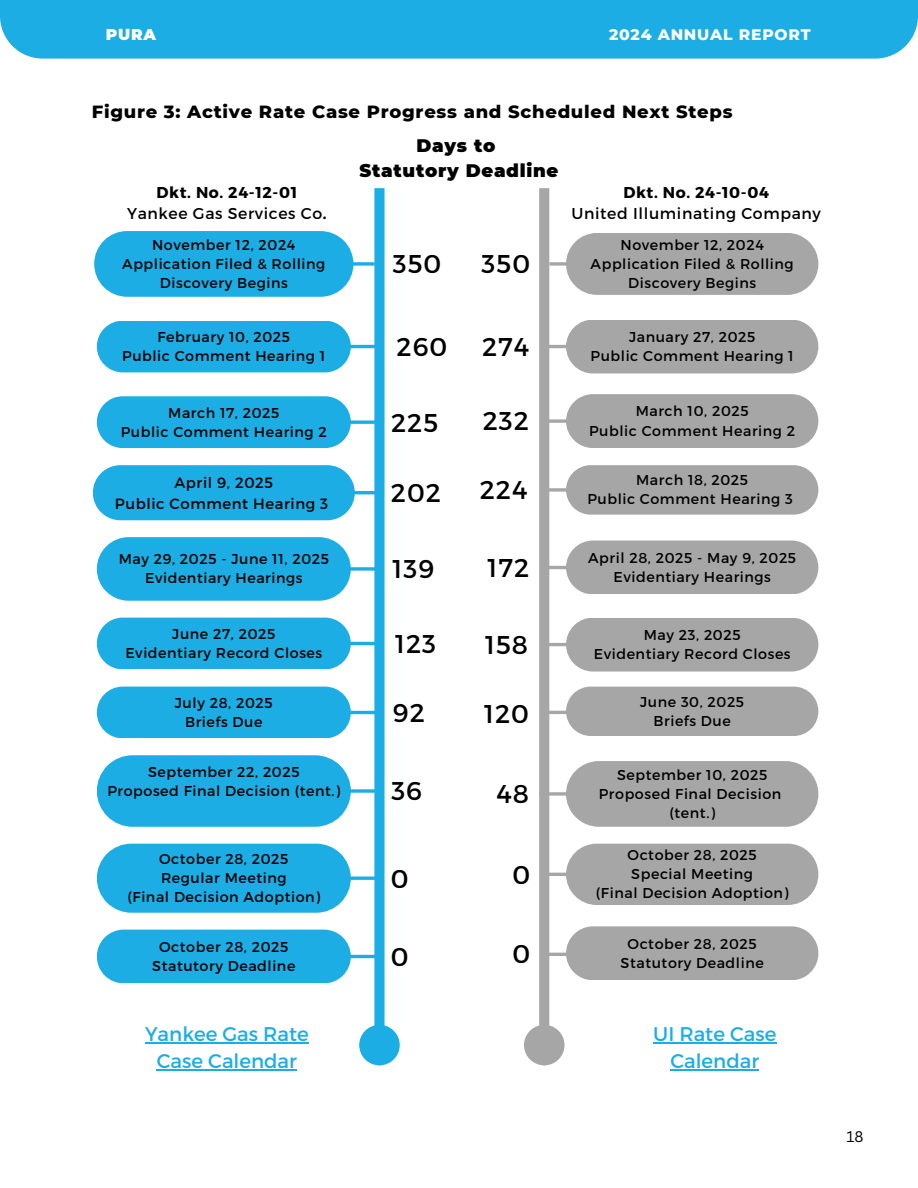
<style>
.page{position:relative;width:918px;height:1188px;background:#fff}
.page>*{position:absolute;margin:0;border:0;box-sizing:border-box;transform-origin:0 0}
.t1{font:25.65px "Montserrat";letter-spacing:.04em;color:#000}
.t2{font:19.8px/27px "Montserrat";color:#1cade4;text-align:center}
.t3{font:900 18.15px/24.9px "Montserrat";letter-spacing:.04em;color:#000;text-align:center}
.t4{font:800 18px "Montserrat";letter-spacing:.04em;color:#000}
.t5{font:15.75px/21.3px "Montserrat";letter-spacing:.04em;color:#000;text-align:center}
.t6{font:700 15.75px "Montserrat";letter-spacing:.04em;color:#000}
.t7{font:800 15.6px "Montserrat";letter-spacing:.05em;color:#fff}
.t8{font:900 15.6px "Montserrat";color:#fff}
.t9{font:15px "Canva Sans";color:#000}
.t10{font:14.85px "Montserrat";letter-spacing:.04em;color:#000}
.t11{font:14.25px/19.2px "Montserrat";letter-spacing:.04em;color:#000;text-align:center}
.s1{font-weight:700}
</style>
<div class="page">
<div style="left:0;top:0;width:918px;height:59px;background:#1cade4"></div>
<div style="left:374px;top:188px;width:11px;height:839px;background:#1cade4"></div>
<div style="left:364px;top:1030px;width:31px;height:30px;background:#1cade4;border-radius:50%"></div>
<div style="left:359px;top:1025px;width:41px;height:40px;border:10px solid #1cade4;border-radius:50%"></div>
<svg style="left:353px;top:262px;width:22px;height:4px"></svg>
<svg style="left:94px;top:231px;width:259px;height:66px;background:#29b1e5"></svg>
<hr style="left:261px;top:345px;width:115px;height:3px;background:#1cade4">
<div style="left:97px;top:321px;width:254px;height:51px;background:#1cade4;border-radius:26px"></div>
<svg style="left:351px;top:420px;width:24px;height:4px"></svg>
<div style="left:97px;top:396px;width:254px;height:52px;background:#1cade4;border-radius:26px"></div>
<hr style="left:266px;top:491px;width:116px;height:3px;background:#1cade4">
<div style="left:93px;top:465px;width:262px;height:55px;background:#1cade4;border-radius:28px"></div>
<svg style="left:351px;top:567px;width:24px;height:4px"></svg>
<div style="left:97px;top:537px;width:254px;height:64px;background:#1cade4;border-radius:32px"></div>
<hr style="left:266px;top:642px;width:116px;height:3px;background:#1cade4">
<div style="left:97px;top:618px;width:254px;height:51px;background:#1cade4;border-radius:26px"></div>
<hr style="left:265px;top:711px;width:116px;height:3px;background:#1cade4">
<div style="left:97px;top:687px;width:254px;height:51px;background:#1cade4;border-radius:26px"></div>
<svg style="left:351px;top:789px;width:24px;height:4px"></svg>
<svg style="left:97px;top:755px;width:254px;height:72px;background:#2bb2e5"></svg>
<hr style="left:264px;top:877px;width:116px;height:3px;background:#1cade4">
<svg style="left:97px;top:844px;width:254px;height:69px;background:#2ab2e5"></svg>
<hr style="left:263px;top:955px;width:115px;height:3px;background:#1cade4">
<div style="left:97px;top:930px;width:254px;height:53px;background:#1cade4"></div>
<div style="left:539px;top:188px;width:10px;height:839px;background:#a6a6a6"></div>
<div style="left:529px;top:1030px;width:30px;height:30px;background:#a6a6a6;border-radius:50%"></div>
<div style="left:524px;top:1025px;width:41px;height:40px;border:10px solid #a6a6a6;border-radius:50%"></div>
<svg style="left:549px;top:262px;width:17px;height:4px"></svg>
<div style="left:566px;top:233px;width:252px;height:62px;background:#a6a6a6;border-radius:31px"></div>
<hr style="left:543px;top:345px;width:109px;height:3px;background:#a6a6a6">
<div style="left:566px;top:320px;width:252px;height:53px;background:#a6a6a6;border-radius:27px"></div>
<svg style="left:549px;top:419px;width:17px;height:4px"></svg>
<div style="left:566px;top:394px;width:252px;height:54px;background:#a6a6a6;border-radius:27px"></div>
<svg style="left:549px;top:488px;width:17px;height:4px"></svg>
<svg style="left:566px;top:465px;width:252px;height:50px;background:#aaa"></svg>
<hr style="left:545px;top:566px;width:109px;height:3px;background:#a6a6a6">
<div style="left:566px;top:541px;width:252px;height:53px;background:#a6a6a6;border-radius:27px"></div>
<hr style="left:546px;top:643px;width:109px;height:3px;background:#a6a6a6">
<div style="left:566px;top:618px;width:252px;height:54px;background:#a6a6a6;border-radius:27px"></div>
<svg style="left:549px;top:792px;width:17px;height:4px"></svg>
<div style="left:566px;top:761px;width:252px;height:66px;background:#a6a6a6;border-radius:33px"></div>
<hr style="left:544px;top:873px;width:109px;height:3px;background:#a6a6a6">
<div style="left:566px;top:844px;width:252px;height:61px;background:#a6a6a6;border-radius:31px"></div>
<hr style="left:546px;top:953px;width:109px;height:3px;background:#a6a6a6">
<div style="left:566px;top:926px;width:252px;height:54px;background:#a6a6a6;border-radius:27px"></div>
<hr style="left:546px;top:711px;width:108px;height:3px;background:#a6a6a6">
<div style="left:566px;top:687px;width:252px;height:49px;background:#a6a6a6"></div>
<hr style="left:145px;top:1042px;width:164px;height:1px;background:#1cade4">
<hr style="left:157px;top:1069px;width:140px;height:1px;background:#1cade4">
<hr style="left:653px;top:1042px;width:123px;height:1px;background:#1cade4">
<hr style="left:670px;top:1069px;width:89px;height:1px;background:#1cade4">
<p class="t8" style="left:106px;top:25px;width:52px">PURA</p>
<p class="t7" style="left:609px;top:25px;width:203px">2024 ANNUAL REPORT</p>
<h4 class="t4" style="left:92px;top:100px;width:642px">Figure 3: Active Rate Case Progress and Scheduled Next Steps</h4>
<h2 class="t3" style="left:360px;top:133px;width:200px">Days to<br>Statutory Deadline</h2>
<h2 class="t6" style="left:157px;top:182px;width:142px">Dkt. No. 24-12-01</h2>
<p class="t5" style="left:127px;top:202px;width:201px">Yankee Gas Services Co<span class="s1">.</span></p>
<h5 class="t11" style="left:152px;top:234px;width:145px">November 12, 2024</h5>
<p class="t11" style="left:122px;top:253px;width:205px">Application Filed &amp; Rolling<br>Discovery Begins</p>
<p class="t1" style="left:393px;top:247px;width:50px">350</p>
<p class="t5" style="left:572px;top:181px;width:251px"><span class="s1">Dkt. No. 24-10-04<br></span>United Illuminating Company</p>
<p class="t11" style="left:591px;top:234px;width:205px">November 12, 2024<br>Application Filed &amp; Rolling<br>Discovery Begins</p>
<h3 class="t1" style="left:482px;top:247px;width:50px">350</h3>
<p class="t11" style="left:158px;top:326px;width:134px">February 10, 2025</p>
<p class="t11" style="left:122px;top:346px;width:205px">Public Comment Hearing 1</p>
<p class="t1" style="left:397px;top:330px;width:52px">260</p>
<h1 class="t1" style="left:482px;top:330px;width:49px">274</h1>
<h1 class="t11" style="left:629px;top:326px;width:128px">January 27, 2025</h1>
<h1 class="t11" style="left:591px;top:346px;width:205px">Public Comment Hearing 1</h1>
<p class="t11" style="left:168px;top:402px;width:113px">March 17, 2025</p>
<p class="t11" style="left:121px;top:421px;width:208px">Public Comment Hearing 2</p>
<p class="t10" style="left:174px;top:474px;width:100px">April 9, 2025</p>
<p class="t10" style="left:115px;top:494px;width:215px">Public Comment Hearing 3</p>
<p class="t1" style="left:391px;top:406px;width:49px">225</p>
<p class="t1" style="left:391px;top:476px;width:52px">202</p>
<h1 class="t1" style="left:483px;top:405px;width:48px">232</h1>
<p class="t1" style="left:480px;top:473px;width:49px">224</p>
<h1 class="t11" style="left:636px;top:401px;width:114px">March 10, 2025</h1>
<h1 class="t11" style="left:589px;top:420px;width:208px">Public Comment Hearing 2</h1>
<p class="t11" style="left:636px;top:470px;width:113px">March 18, 2025</p>
<p class="t11" style="left:587px;top:489px;width:207px">Public Comment Hearing 3</p>
<p class="t11" style="left:119px;top:549px;width:212px">May 29, 2025 - June 11, 2025</p>
<p class="t11" style="left:145px;top:568px;width:159px">Evidentiary Hearings</p>
<p class="t1" style="left:393px;top:552px;width:43px">139</p>
<h1 class="t1" style="left:487px;top:551px;width:43px">172</h1>
<p class="t11" style="left:588px;top:547px;width:210px">April 28, 2025 - May 9, 2025</p>
<h1 class="t11" style="left:613px;top:567px;width:159px">Evidentiary Hearings</h1>
<p class="t11" style="left:172px;top:623px;width:104px">June 27, 2025</p>
<p class="t11" style="left:125px;top:643px;width:198px">Evidentiary Record Closes</p>
<p class="t1" style="left:395px;top:627px;width:42px">123</p>
<h1 class="t1" style="left:485px;top:628px;width:44px">158</h1>
<h1 class="t11" style="left:644px;top:625px;width:98px">May 23, 2025</h1>
<h1 class="t11" style="left:594px;top:644px;width:198px">Evidentiary Record Closes</h1>
<p class="t11" style="left:175px;top:692px;width:99px">July 28, 2025</p>
<p class="t11" style="left:185px;top:712px;width:79px">Briefs Due</p>
<p class="t1" style="left:393px;top:696px;width:33px">92</p>
<p class="t1" style="left:484px;top:697px;width:46px">120</p>
<p class="t11" style="left:640px;top:691px;width:106px">June 30, 2025</p>
<p class="t11" style="left:654px;top:710px;width:79px">Briefs Due</p>
<p class="t11" style="left:148px;top:761px;width:153px">September 22, 2025</p>
<p class="t11" style="left:107px;top:780px;width:234px">Proposed Final Decision (tent.)</p>
<p class="t1" style="left:391px;top:775px;width:32px">36</p>
<p class="t1" style="left:496px;top:777px;width:34px">48</p>
<h1 class="t11" style="left:617px;top:764px;width:152px">September 10, 2025</h1>
<h1 class="t11" style="left:599px;top:783px;width:184px">Proposed Final Decision</h1>
<p class="t11" style="left:669px;top:803px;width:47px">(tent.)</p>
<p class="t11" style="left:159px;top:849px;width:131px">October 28, 2025</p>
<p class="t11" style="left:161px;top:868px;width:127px">Regular Meeting</p>
<p class="t11" style="left:127px;top:887px;width:194px">(Final Decision Adoption)</p>
<p class="t1" style="left:391px;top:862px;width:19px">0</p>
<p class="t1" style="left:512px;top:858px;width:19px">0</p>
<p class="t11" style="left:628px;top:845px;width:131px">October 28, 2025</p>
<h5 class="t11" style="left:631px;top:864px;width:123px">Special Meeting</h5>
<p class="t11" style="left:596px;top:883px;width:194px">(Final Decision Adoption)</p>
<p class="t11" style="left:159px;top:936px;width:131px">October 28, 2025</p>
<p class="t11" style="left:152px;top:956px;width:145px">Statutory Deadline</p>
<p class="t1" style="left:391px;top:940px;width:19px">0</p>
<p class="t1" style="left:512px;top:937px;width:19px">0</p>
<p class="t11" style="left:628px;top:933px;width:131px">October 28, 2025</p>
<p class="t11" style="left:621px;top:952px;width:145px">Statutory Deadline</p>
<p class="t2" style="left:145px;top:1019px;width:165px">Yankee Gas Rate<br>Case Calendar</p>
<p class="t2" style="left:653px;top:1019px;width:125px">UI Rate Case<br>Calendar</p>
<h4 class="t9" style="left:846px;top:1126px;width:19px">18</h4>
</div>
